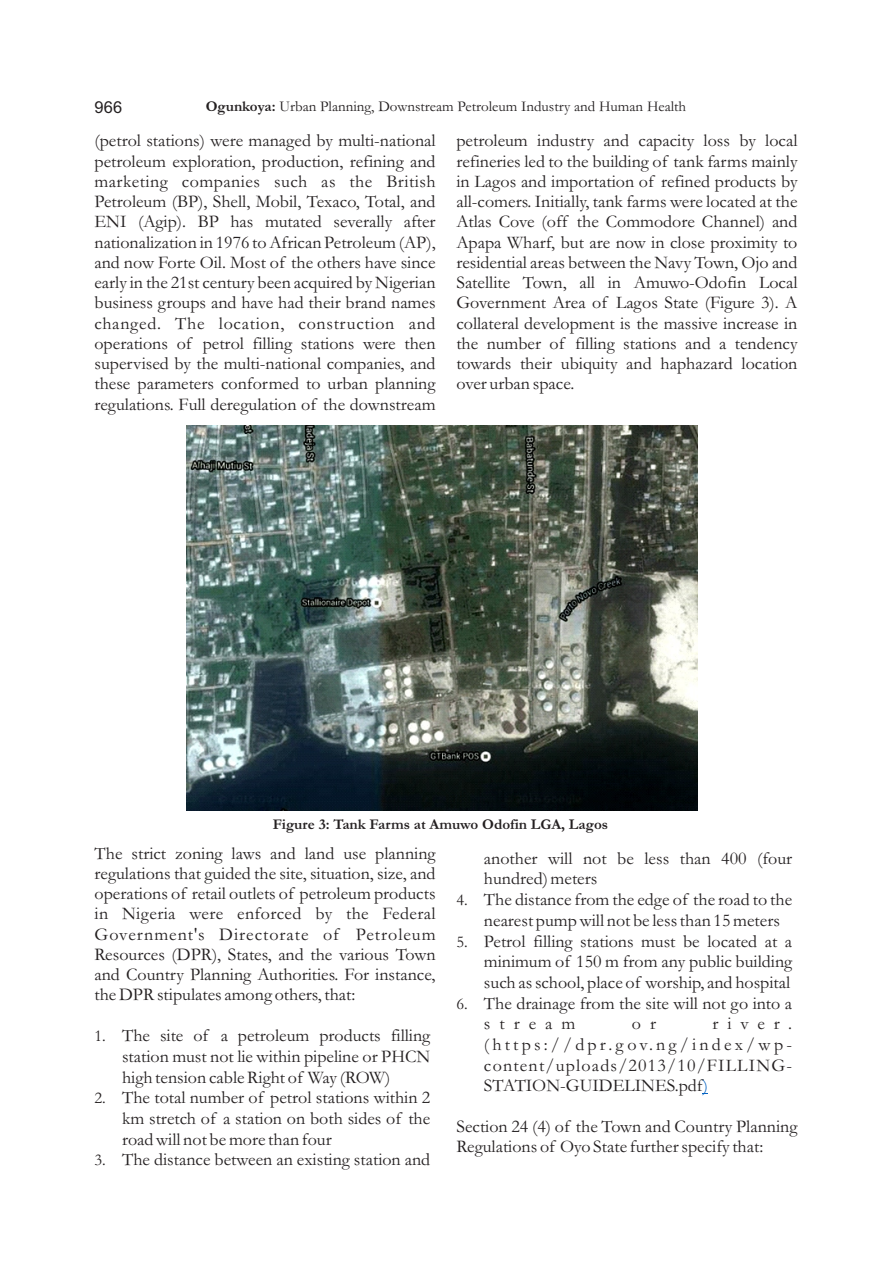
<style>
.page{position:relative;width:893px;height:1263px;background:#fff}
.page>*{position:absolute;margin:0;border:0;box-sizing:border-box;transform-origin:0 0}
.t1{font:18px/20.2px "Garamond";color:#231f20;text-align:justify}
.t2{font:16.5px "Arial";color:#231f20}
.t3{font:15px "Garamond";color:#231f20}
.t4{font:700 15px "Garamond";color:#231f20}
.s1{font-weight:700}
.s2{font-size:16.5px}
.s3{color:#0563c2}
</style>
<div class="page">
<img style="left:187px;top:425px;width:510px;height:386px">
<p class="t3" style="left:206px;top:101px;width:482px"><span class="s1">Ogunkoya:</span> Urban Planning, Downstream Petroleum Industry and Human Health</p>
<p class="t2" style="left:95px;top:101px;width:29px">966</p>
<p class="t1" style="left:94px;top:133px;width:343px">(petrol stations) were managed by multi-national petroleum exploration, production, refining and marketing companies such as the British Petroleum (BP), Shell, Mobil, Texaco, Total, and ENI (Agip). BP has mutated severally after nationalization in 1976 to African Petroleum (AP), and now Forte Oil. Most of the others have since early in the 21st century been acquired by Nigerian business groups and have had their brand names changed. The location, construction and operations of petrol filling stations were then supervised by the multi-national companies, and these parameters conformed to urban planning regulations. Full deregulation of the downstream</p>
<p class="t1" style="left:456px;top:133px;width:343px">petroleum industry and capacity loss by local refineries led to the building of tank farms mainly in Lagos and importation of refined products by all-comers. Initially, tank farms were located at the Atlas Cove (off the Commodore Channel) and Apapa Wharf, but are now in close proximity to residential areas between the Navy Town, Ojo and Satellite Town, all in Amuwo-Odofin Local Government Area of Lagos State (Figure 3). A collateral development is the massive increase in the number of filling stations and a tendency towards their ubiquity and haphazard location over urban space.</p>
<p class="t4" style="left:273px;top:819px;width:337px">Figure 3: Tank Farms at Amuwo Odofin LGA, Lagos</p>
<p class="t1" style="left:94px;top:845px;width:343px">The strict zoning laws and land use planning regulations that guided the site, situation, size, and operations of retail outlets of petroleum products in Nigeria were enforced by the Federal Government's Directorate of Petroleum Resources (DPR), States, and the various Town and Country Planning Authorities. For instance, the DPR stipulates among others, that:</p>
<p class="t1" style="left:122px;top:1027px;width:310px;line-height:20.7px;text-indent:-28px"><span class="s2">1.</span> The site of a petroleum products filling station must not lie within pipeline or PHCN high tension cable Right of Way (ROW)</p>
<p class="t1" style="left:122px;top:1089px;width:310px;line-height:20.7px;text-indent:-28px"><span class="s2">2.</span> The total number of petrol stations within 2 km stretch of a station on both sides of the road will not be more than four</p>
<p class="t1" style="left:94px;top:1152px;width:337px"><span class="s2">3.</span> The distance between an existing station and</p>
<p class="t1" style="left:484px;top:850px;width:310px;line-height:20.7px">another will not be less than 400 (four hundred) meters</p>
<p class="t1" style="left:484px;top:891px;width:310px;line-height:20.7px;text-indent:-28px"><span class="s2">4.</span> The distance from the edge of the road to the nearest pump will not be less than 15 meters</p>
<p class="t1" style="left:484px;top:933px;width:310px;line-height:20.7px;text-indent:-28px"><span class="s2">5.</span> Petrol filling stations must be located at a minimum of 150 m from any public building such as school, place of worship, and hospital</p>
<p class="t1" style="left:484px;top:995px;width:310px;line-height:20.7px;text-indent:-28px"><span class="s2">6.</span> The drainage from the site will not go into a stream</p>
<p class="t1" style="left:484px;top:1015px;width:310px;line-height:20.7px;text-indent:229px">river. (https://dpr.gov.ng/index/wp&shy;content/uploads/2013/10/FILLING-STATION-GUIDELINES.pdf<span class="s3">)</span></p>
<p class="t1" style="left:456px;top:1118px;width:343px">Section 24 (4) of the Town and Country Planning<br>Regulations of Oyo State further specify that:</p>
<p class="t1" style="left:632px;top:1016px;width:26px">o r</p>
</div>
